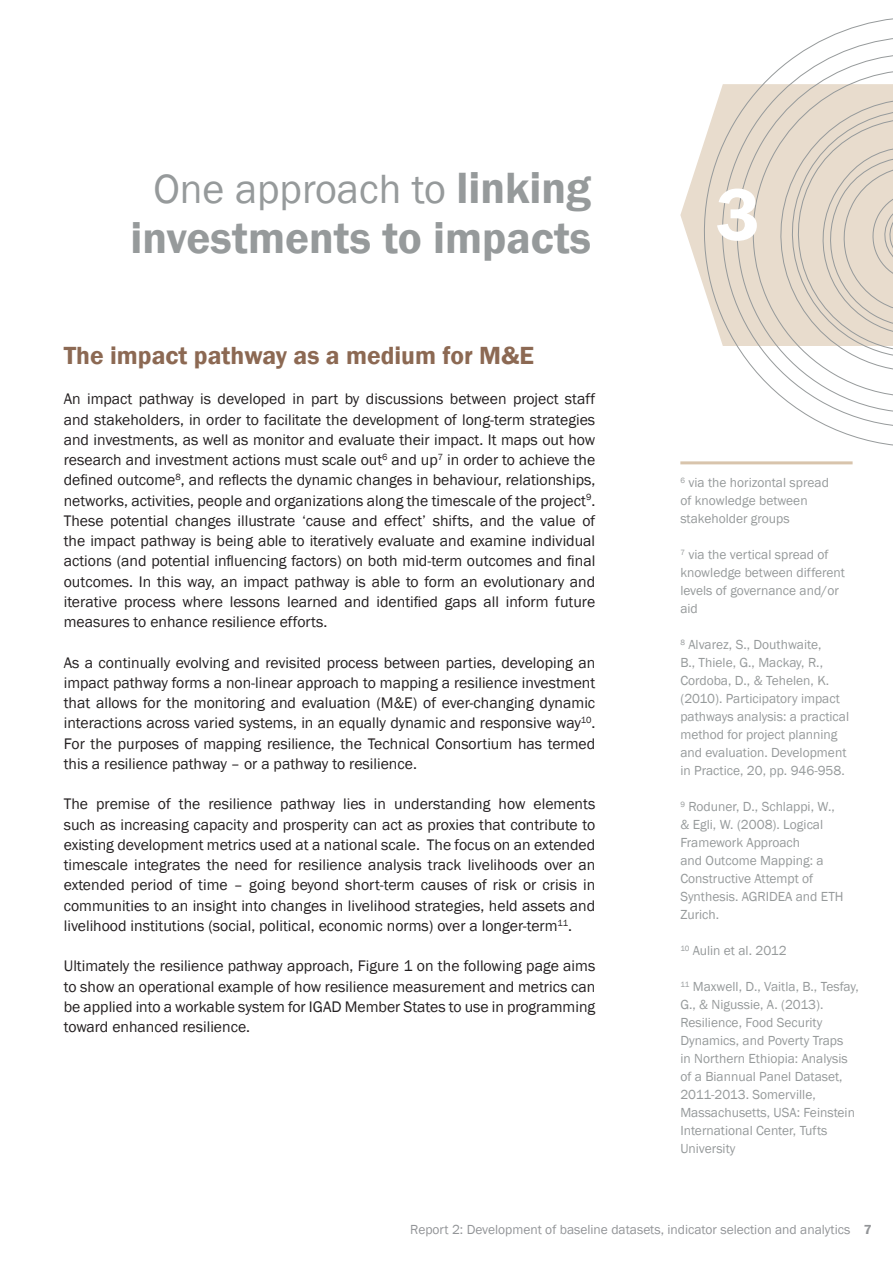
<style>
.page{position:relative;width:893px;height:1263px;background:#fff}
.page>*{position:absolute;margin:0;border:0;box-sizing:border-box;transform-origin:0 0}
.t1{font:600 76.2px "Franklin Gothic";color:#fff}
.t2{font:600 45px "Franklin Gothic";color:#969a9b}
.t3{font:42px "Franklin Gothic";color:#969a9b}
.t4{font:600 25.5px "Franklin Gothic";color:#8c6953}
.t5{font:15.75px/20.2px "Franklin Gothic";color:#231f20;text-align:justify}
.t6{font:13.5px/18px "Franklin Gothic";color:#969a9b}
.t7{font:13.5px "Franklin Gothic";color:#939598}
.s1{font-weight:600;font-size:45px}
.s2{font-weight:600}
</style>
<div class="page">
<svg style="left:680px;top:18px;width:213px;height:428px"></svg>
<svg style="left:761px;top:81px;width:132px;height:297px;background:#e5dccf"></svg>
<hr style="left:680px;top:461px;width:173px;height:3px;background:#d8c4ac">
<h3 class="t3" style="left:153px;top:163px;width:439px">One approach to <span class="s1">linking</span></h3>
<h2 class="t2" style="left:130px;top:210px;width:462px">investments to impacts</h2>
<h3 class="t4" style="left:64px;top:340px;width:472px">The impact pathway as a medium for M&amp;E</h3>
<p class="t5" style="left:64px;top:389px;width:533px">An impact pathway is developed in part by discussions between project staff and stakeholders, in order to facilitate the development of long-term strategies and investments, as well as monitor and evaluate their impact. It maps out how research and investment actions must scale out<sup>6</sup> and up<sup>7</sup> in order to achieve the defined outcome<sup>8</sup>, and reflects the dynamic changes in behaviour, relationships, networks, activities, people and organizations along the timescale of the project<sup>9</sup>.<br>These potential changes illustrate ‘cause and effect’ shifts, and the value of the impact pathway is being able to iteratively evaluate and examine individual actions (and potential influencing factors) on both mid-term outcomes and final outcomes. In this way, an impact pathway is able to form an evolutionary and iterative process where lessons learned and identified gaps all inform future measures to enhance resilience efforts.</p>
<p class="t5" style="left:64px;top:653px;width:533px">As a continually evolving and revisited process between parties, developing an impact pathway forms a non-linear approach to mapping a resilience investment that allows for the monitoring and evaluation (M&amp;E) of ever-changing dynamic interactions across varied systems, in an equally dynamic and responsive way<sup>10</sup>.<br>For the purposes of mapping resilience, the Technical Consortium has termed this a resilience pathway – or a pathway to resilience.</p>
<p class="t5" style="left:64px;top:794px;width:533px">The premise of the resilience pathway lies in understanding how elements such as increasing capacity and prosperity can act as proxies that contribute to existing development metrics used at a national scale. The focus on an extended timescale integrates the need for resilience analysis track livelihoods over an extended period of time – going beyond short-term causes of risk or crisis in communities to an insight into changes in livelihood strategies, held assets and livelihood institutions (social, political, economic norms) over a longer-term<sup>11</sup>.</p>
<p class="t5" style="left:64px;top:956px;width:533px">Ultimately the resilience pathway approach, Figure 1 on the following page aims to show an operational example of how resilience measurement and metrics can be applied into a workable system for IGAD Member States to use in programming toward enhanced resilience.</p>
<h1 class="t1" style="left:716px;top:168px;width:46px">3</h1>
<p class="t6" style="left:680px;top:474px;width:150px"><sup>6</sup> via the horizontal spread of knowledge between stakeholder groups</p>
<p class="t6" style="left:680px;top:546px;width:166px"><sup>7</sup> via the vertical spread of knowledge between different levels of governance and/or aid</p>
<p class="t6" style="left:680px;top:636px;width:170px"><sup>8</sup> Alvarez, S., Douthwaite,<br>B., Thiele, G., Mackay, R.,<br>Cordoba, D., &amp; Tehelen, K. (2010). Participatory impact pathways analysis: a practical method for project planning and evaluation. Development in Practice, 20, pp. 946-958.</p>
<p class="t6" style="left:680px;top:798px;width:165px"><sup>9</sup> Roduner, D., Schlappi, W., &amp; Egli, W. (2008). Logical<br>Framework Approach<br>and Outcome Mapping: a<br>Constructive Attempt of<br>Synthesis. AGRIDEA and ETH<br>Zurich.</p>
<p class="t6" style="left:680px;top:942px;width:108px"><sup>10</sup> Aulin et al. 2012</p>
<p class="t6" style="left:680px;top:978px;width:180px"><sup>11</sup> Maxwell, D., Vaitla, B., Tesfay,<br>G., &amp; Nigussie, A. (2013).<br>Resilience, Food Security<br>Dynamics, and Poverty Traps<br>in Northern Ethiopia: Analysis of a Biannual Panel Dataset,<br>2011-2013. Somerville,<br>Massachusetts, USA: Feinstein<br>International Center, Tufts<br>University</p>
<p class="t7" style="left:410px;top:1221px;width:463px">Report 2: Development of baseline datasets, indicator selection and analytics <span class="s2">7</span></p>
</div>
